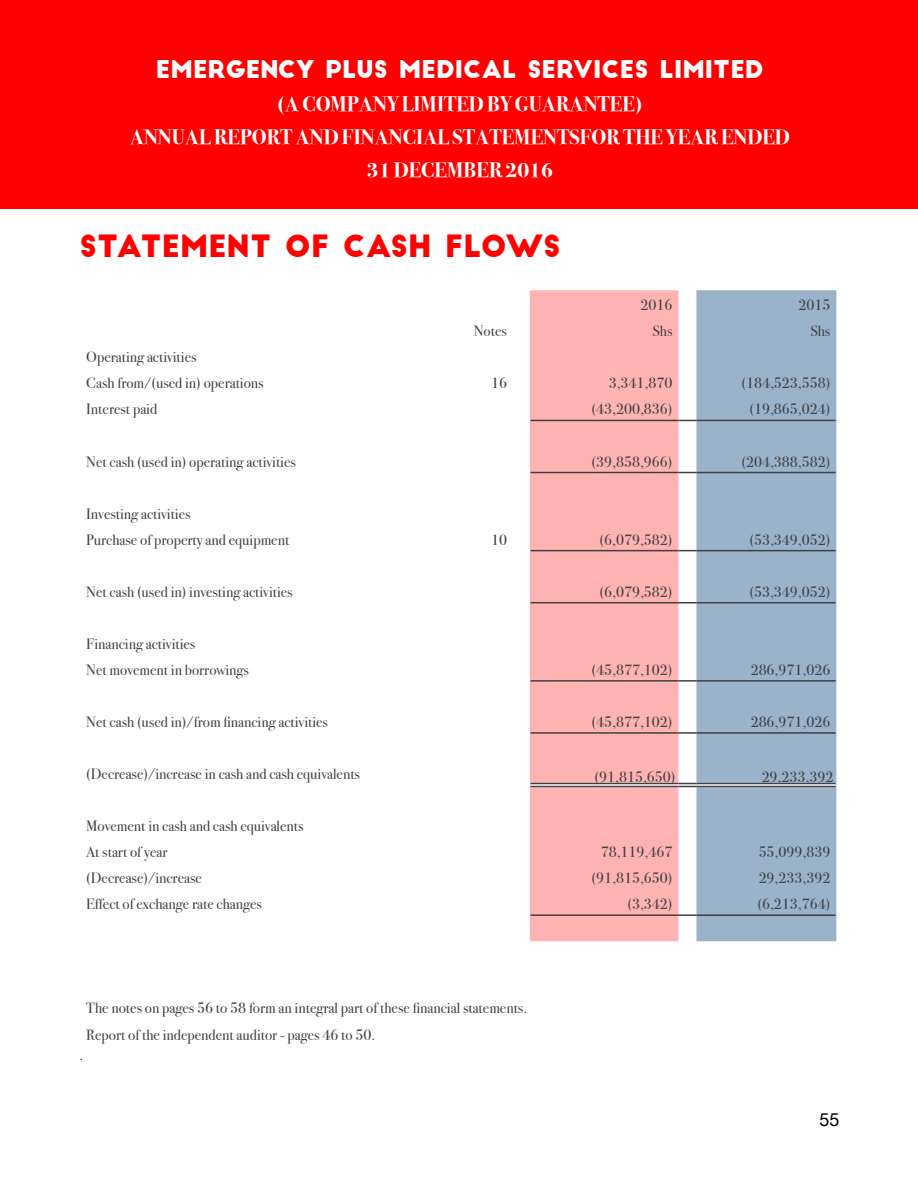
<style>
.page{position:relative;width:918px;height:1188px;background:#fff}
.page>*{position:absolute;margin:0;border:0;box-sizing:border-box;transform-origin:0 0}
.t1{font:30px "Big John";color:#f00}
.t2{font:24px "Big John";color:#fff}
.t3{font:700 21px/33px "Bodoni Svty Two ITCTT";color:#fff;text-align:center}
.t4{font:18px "Helvetica Neue";color:#000}
.t5{font:15px/26.1px "Bodoni Svty Two ITCTT";color:#414042}
</style>
<div class="page">
<div style="left:0;top:0;width:918px;height:209px;background:#f00"></div>
<div style="left:530px;top:290px;width:148px;height:651px;background:#ffb3b3"></div>
<div style="left:696px;top:290px;width:140px;height:651px;background:#9ab3ca"></div>
<hr style="left:531px;top:783px;width:147px;height:4px;background:#cfcfcf">
<hr style="left:696px;top:783px;width:140px;height:4px;background:#cececf">
<hr style="left:531px;top:420px;width:147px;height:1px;background:#414042">
<svg style="left:678px;top:420px;width:18px;height:1px"></svg>
<hr style="left:696px;top:420px;width:140px;height:1px;background:#414042">
<hr style="left:531px;top:472px;width:147px;height:1px;background:#414042">
<svg style="left:678px;top:472px;width:18px;height:1px"></svg>
<hr style="left:696px;top:472px;width:140px;height:1px;background:#414042">
<hr style="left:531px;top:550px;width:147px;height:1px;background:#414042">
<svg style="left:678px;top:550px;width:18px;height:1px"></svg>
<hr style="left:696px;top:550px;width:140px;height:1px;background:#414042">
<hr style="left:531px;top:602px;width:147px;height:1px;background:#414042">
<svg style="left:678px;top:602px;width:18px;height:1px"></svg>
<hr style="left:696px;top:602px;width:140px;height:1px;background:#414042">
<hr style="left:531px;top:680px;width:147px;height:2px;background:#414042">
<svg style="left:678px;top:680px;width:18px;height:2px"></svg>
<hr style="left:696px;top:680px;width:140px;height:2px;background:#414042">
<hr style="left:531px;top:732px;width:147px;height:2px;background:#414042">
<svg style="left:678px;top:732px;width:18px;height:2px"></svg>
<hr style="left:696px;top:732px;width:140px;height:2px;background:#414042">
<hr style="left:531px;top:783px;width:147px;height:1px;background:#414042">
<hr style="left:531px;top:786px;width:147px;height:1px;background:#414042">
<svg style="left:678px;top:783px;width:18px;height:4px"></svg>
<hr style="left:696px;top:783px;width:140px;height:1px;background:#414042">
<hr style="left:696px;top:786px;width:140px;height:1px;background:#414042">
<hr style="left:531px;top:914px;width:147px;height:2px;background:#414042">
<svg style="left:678px;top:914px;width:18px;height:2px"></svg>
<hr style="left:696px;top:914px;width:140px;height:2px;background:#414042">
<h2 class="t2" style="left:156px;top:58px;width:609px">EMERGENCY PLUS MEDICAL SERVICES LIMITED</h2>
<h3 class="t3" style="left:130px;top:86px;width:662px">(A COMPANY LIMITED BY GUARANTEE)<br>ANNUAL REPORT AND FINANCIAL STATEMENTSFOR THE YEAR ENDED<br>31 DECEMBER 2016</h3>
<h1 class="t1" style="left:80px;top:232px;width:483px">STATEMENT OF CASH FLOWS</h1>
<p class="t5" style="left:640px;top:291px;width:33px">2016</p>
<p class="t5" style="left:798px;top:291px;width:33px">2015</p>
<p class="t5" style="left:86px;top:343px;width:179px">Operating activities<br>Cash from/(used in) operations</p>
<p class="t5" style="left:474px;top:317px;width:35px">Notes</p>
<p class="t5" style="left:652px;top:317px;width:22px">Shs</p>
<p class="t5" style="left:810px;top:317px;width:22px">Shs</p>
<p class="t5" style="left:491px;top:369px;width:17px">16</p>
<p class="t5" style="left:609px;top:369px;width:65px">3,341,870</p>
<p class="t5" style="left:742px;top:369px;width:90px">(184,523,558)</p>
<p class="t5" style="left:86px;top:395px;width:72px">Interest paid</p>
<p class="t5" style="left:592px;top:395px;width:82px">(43,200,836)</p>
<p class="t5" style="left:750px;top:395px;width:82px">(19,865,024)</p>
<p class="t5" style="left:86px;top:447px;width:211px">Net cash (used in) operating activities</p>
<p class="t5" style="left:592px;top:447px;width:82px">(39,858,966)</p>
<p class="t5" style="left:742px;top:447px;width:90px">(204,388,582)</p>
<p class="t5" style="left:86px;top:499px;width:205px">Investing activities<br>Purchase of property and equipment</p>
<p class="t5" style="left:491px;top:525px;width:17px">10</p>
<p class="t5" style="left:600px;top:525px;width:74px">(6,079,582)</p>
<p class="t5" style="left:750px;top:525px;width:82px">(53,349,052)</p>
<p class="t5" style="left:86px;top:577px;width:208px">Net cash (used in) investing activities</p>
<p class="t5" style="left:600px;top:577px;width:74px">(6,079,582)</p>
<p class="t5" style="left:750px;top:577px;width:82px">(53,349,052)</p>
<p class="t5" style="left:86px;top:629px;width:164px">Financing activities<br>Net movement in borrowings</p>
<p class="t5" style="left:592px;top:655px;width:82px">(45,877,102)</p>
<p class="t5" style="left:751px;top:655px;width:81px">286,971,026</p>
<p class="t5" style="left:86px;top:707px;width:243px">Net cash (used in)/from financing activities</p>
<p class="t5" style="left:592px;top:707px;width:82px">(45,877,102)</p>
<p class="t5" style="left:751px;top:707px;width:81px">286,971,026</p>
<p class="t5" style="left:86px;top:759px;width:275px">(Decrease)/increase in cash and cash equivalents</p>
<p class="t5" style="left:595px;top:762px;width:82px">(91,815,650)</p>
<p class="t5" style="left:762px;top:762px;width:73px">29,233,392</p>
<p class="t5" style="left:86px;top:811px;width:219px">Movement in cash and cash equivalents<br>At start of year</p>
<p class="t5" style="left:601px;top:837px;width:73px">78,119,467</p>
<p class="t5" style="left:759px;top:837px;width:73px">55,099,839</p>
<p class="t5" style="left:86px;top:863px;width:117px">(Decrease)/increase</p>
<p class="t5" style="left:592px;top:863px;width:82px">(91,815,650)</p>
<p class="t5" style="left:759px;top:863px;width:73px">29,233,392</p>
<p class="t5" style="left:86px;top:889px;width:177px">Effect of exchange rate changes</p>
<p class="t5" style="left:627px;top:889px;width:47px">(3,342)</p>
<p class="t5" style="left:758px;top:889px;width:74px">(6,213,764)</p>
<p class="t5" style="left:86px;top:994px;width:443px">The notes on pages 56 to 58 form an integral part of these financial statements.<br>Report of the independent auditor - pages 46 to 50.</p>
<p class="t5" style="left:80px;top:1040px;width:5px">.</p>
<p class="t4" style="left:819px;top:1106px;width:22px">55</p>
</div>
